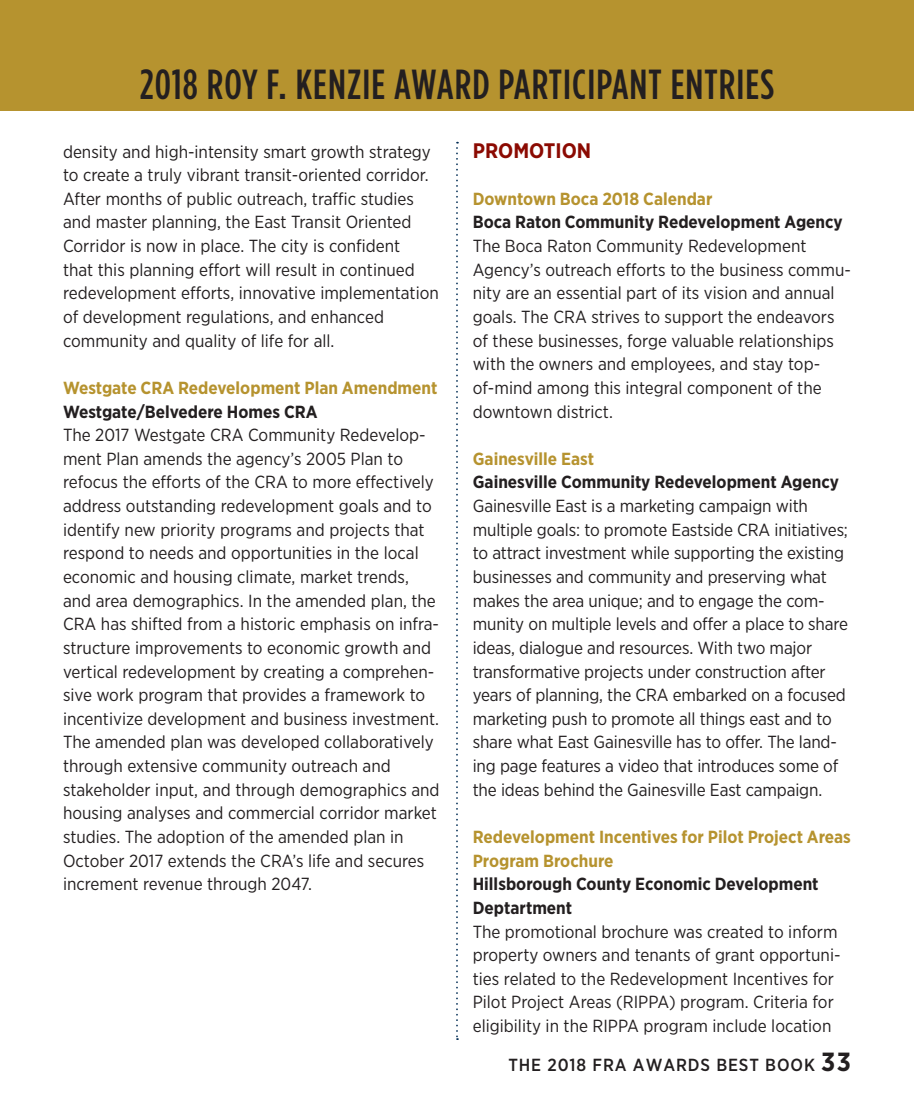
<style>
.page{position:relative;width:914px;height:1103px;background:#fff}
.page>*{position:absolute;margin:0;border:0;box-sizing:border-box;transform-origin:0 0}
.t1{font:500 42px "Gotham Condensed";letter-spacing:.025em;color:#231f20}
.t2{font:700 21px "Gotham Narrow";color:#8b0a02}
.t3{font:17.5px/23.6px "Gotham Narrow";color:#231f20}
.t4{font:700 17.5px/23.6px "Gotham Narrow";color:#231f20}
.t5{font:700 17.5px/23.6px "Gotham Narrow";color:#b6932f}
.t6{font:500 17.5px "Gotham Narrow";letter-spacing:.05em;color:#231f20}
.s1{font-weight:700;font-size:26.25px}
</style>
<div class="page">
<svg style="left:456px;top:142px;width:2px;height:898px"></svg>
<div style="left:0;top:0;width:914px;height:111px;background:#b6932f"></div>
<h1 class="t1" style="left:140px;top:60px;width:635px">2018 ROY F. KENZIE AWARD PARTICIPANT ENTRIES</h1>
<p class="t3" style="left:63px;top:139px;width:377px">density and high-intensity smart growth strategy to create a truly vibrant transit-oriented corridor.<br>After months of public outreach, traffic studies and master planning, the East Transit Oriented Corridor is now in place. The city is confident<br>that this planning effort will result in continued redevelopment efforts, innovative implementation of development regulations, and enhanced community and quality of life for all.</p>
<p class="t5" style="left:63px;top:376px;width:376px">Westgate CRA Redevelopment Plan Amendment</p>
<p class="t4" style="left:63px;top:399px;width:256px">Westgate/Belvedere Homes CRA</p>
<p class="t3" style="left:63px;top:423px;width:378px">The 2017 Westgate CRA Community Redevelop&shy;ment Plan amends the agency’s 2005 Plan to refocus the efforts of the CRA to more effectively address outstanding redevelopment goals and to identify new priority programs and projects that respond to needs and opportunities in the local economic and housing climate, market trends, and area demographics. In the amended plan, the CRA has shifted from a historic emphasis on infra&shy;structure improvements to economic growth and vertical redevelopment by creating a comprehen&shy;sive work program that provides a framework to incentivize development and business investment.<br>The amended plan was developed collaboratively through extensive community outreach and stakeholder input, and through demographics and housing analyses and commercial corridor market studies. The adoption of the amended plan in October 2017 extends the CRA’s life and secures increment revenue through 2047.</p>
<p class="t2" style="left:472px;top:137px;width:120px">PROMOTION</p>
<p class="t5" style="left:472px;top:187px;width:241px">Downtown Boca 2018 Calendar</p>
<p class="t4" style="left:472px;top:210px;width:371px">Boca Raton Community Redevelopment Agency</p>
<p class="t3" style="left:472px;top:234px;width:379px">The Boca Raton Community Redevelopment Agency’s outreach efforts to the business commu&shy;nity are an essential part of its vision and annual goals. The CRA strives to support the endeavors of these businesses, forge valuable relationships with the owners and employees, and stay top&shy;of-mind among this integral component of the downtown district.</p>
<p class="t5" style="left:472px;top:447px;width:123px">Gainesville East</p>
<p class="t4" style="left:472px;top:470px;width:368px">Gainesville Community Redevelopment Agency</p>
<p class="t3" style="left:472px;top:494px;width:377px">Gainesville East is a marketing campaign with multiple goals: to promote Eastside CRA initiatives; to attract investment while supporting the existing businesses and community and preserving what makes the area unique; and to engage the com&shy;munity on multiple levels and offer a place to share ideas, dialogue and resources. With two major transformative projects under construction after years of planning, the CRA embarked on a focused marketing push to promote all things east and to share what East Gainesville has to offer. The land&shy;ing page features a video that introduces some of the ideas behind the Gainesville East campaign.</p>
<p class="t5" style="left:472px;top:825px;width:380px">Redevelopment Incentives for Pilot Project Areas<br>Program Brochure</p>
<p class="t4" style="left:472px;top:872px;width:347px">Hillsborough County Economic Development<br>Deptartment</p>
<p class="t3" style="left:472px;top:919px;width:369px">The promotional brochure was created to inform property owners and tenants of grant opportuni&shy;ties related to the Redevelopment Incentives for Pilot Project Areas (RIPPA) program. Criteria for eligibility in the RIPPA program include location</p>
<p class="t6" style="left:508px;top:1054px;width:344px">THE 2018 FRA AWARDS BEST BOOK <span class="s1">33</span></p>
</div>
